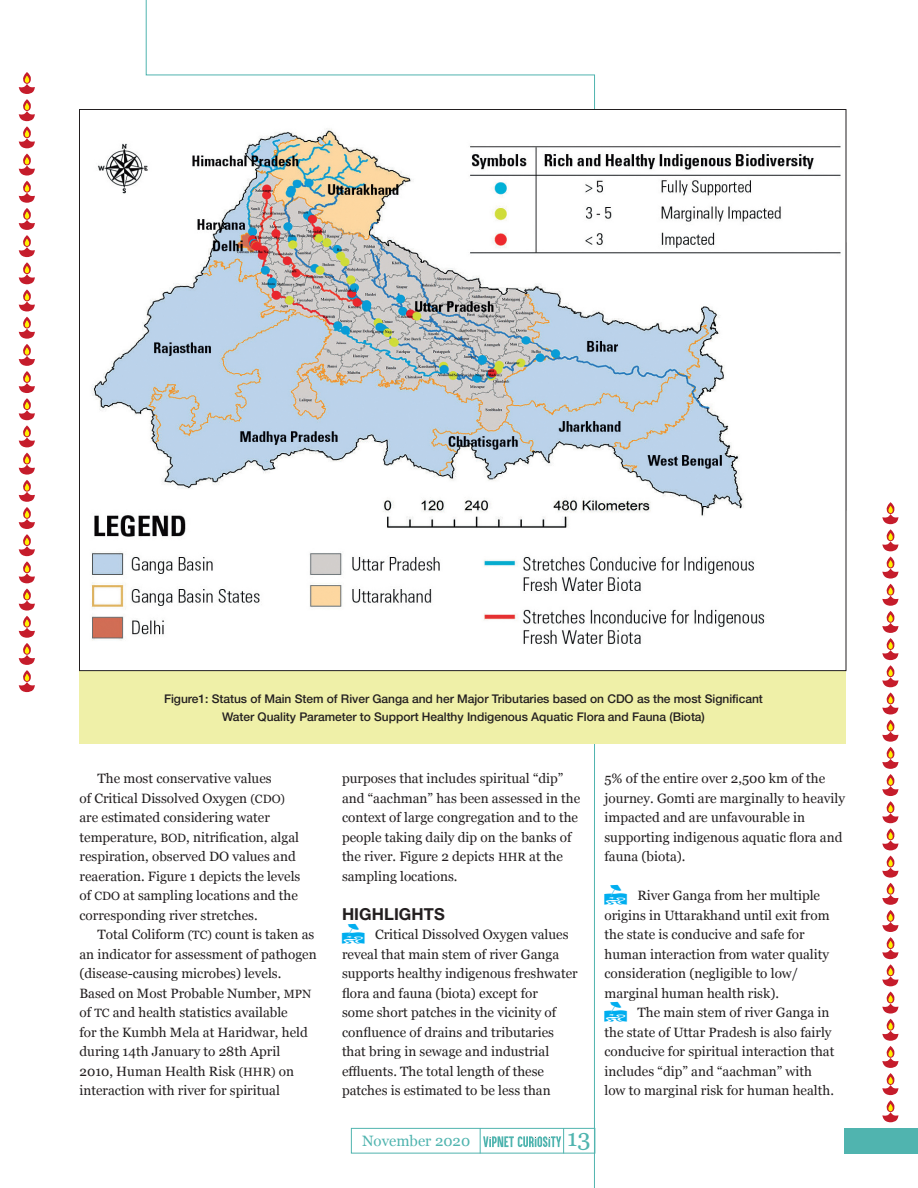
<style>
.page{position:relative;width:918px;height:1188px;background:#fff}
.page>*{position:absolute;margin:0;border:0;box-sizing:border-box;transform-origin:0 0}
.t1{font:24px "Georgia";color:#50b4af}
.t2{font:16.5px "Helvetica Neue LT 75 Bd";letter-spacing:.005em;color:#231f20}
.t3{font:15px "Georgia";color:#50b4af}
.t4{font:13.5px/19.5px "Georgia";color:#231f20}
.t5{font:12px/18px "Helvetica Neue LT 65 Md";letter-spacing:-.005em;color:#231f20;text-align:center}
.s1{font-size:12px}
</style>
<div class="page">
<div style="left:845px;top:1128px;width:73px;height:26px;background:#50b4af"></div>
<div style="left:80px;top:666px;width:766px;height:78px;background:#eff0a8"></div>
<hr style="left:846px;top:243px;width:1px;height:267px;background:#bcbdc0">
<img style="left:81px;top:128px;width:763px;height:541px">
<div style="left:351px;top:1128px;width:244px;height:26px;border:1px solid #50b4af"></div>
<svg style="left:480px;top:1128px;width:84px;height:26px"></svg>
<svg style="left:19px;top:154px;width:16px;height:130px"></svg>
<svg style="left:19px;top:317px;width:16px;height:130px"></svg>
<svg style="left:19px;top:72px;width:16px;height:76px"></svg>
<svg style="left:19px;top:290px;width:16px;height:21px"></svg>
<svg style="left:19px;top:453px;width:16px;height:130px"></svg>
<svg style="left:19px;top:589px;width:16px;height:103px"></svg>
<svg style="left:882px;top:502px;width:17px;height:49px"></svg>
<svg style="left:882px;top:693px;width:17px;height:21px"></svg>
<svg style="left:882px;top:557px;width:17px;height:130px"></svg>
<svg style="left:882px;top:720px;width:17px;height:130px"></svg>
<svg style="left:882px;top:856px;width:17px;height:130px"></svg>
<svg style="left:882px;top:992px;width:17px;height:130px"></svg>
<p class="t5" style="left:164px;top:689px;width:600px">Figure1: Status of Main Stem of River Ganga and her Major Tributaries based on CDO as the most Significant<br>Water Quality Parameter to Support Healthy Indigenous Aquatic Flora and Fauna (Biota)</p>
<p class="t4" style="left:80px;top:768px;width:222px;text-indent:18px">The most conservative values<br>of Critical Dissolved Oxygen <span class="s1">(CDO) </span>are estimated considering water temperature, <span class="s1">BOD</span>, nitrification, algal respiration, observed DO values and reaeration. Figure 1 depicts the levels of <span class="s1">CDO</span> at sampling locations and the corresponding river stretches.</p>
<p class="t4" style="left:80px;top:924px;width:239px;text-indent:18px">Total Coliform <span class="s1">(TC)</span> count is taken as an indicator for assessment of pathogen (disease-causing microbes) levels.<br>Based on Most Probable Number, <span class="s1">MPN </span>of <span class="s1">TC</span> and health statistics available<br>for the Kumbh Mela at Haridwar, held during 14th January to 28th April 2010, Human Health Risk <span class="s1">(HHR)</span> on interaction with river for spiritual</p>
<p class="t4" style="left:342px;top:768px;width:240px">purposes that includes spiritual “dip” and “aachman” has been assessed in the context of large congregation and to the people taking daily dip on the banks of the river. Figure 2 depicts <span class="s1">HHR</span> at the sampling locations.</p>
<p class="t2" style="left:342px;top:903px;width:104px">HIGHLIGHTS</p>
<p class="t4" style="left:342px;top:924px;width:237px;text-indent:33px">Critical Dissolved Oxygen values reveal that main stem of river Ganga supports healthy indigenous freshwater flora and fauna (biota) except for<br>some short patches in the vicinity of confluence of drains and tributaries that bring in sewage and industrial effluents. The total length of these patches is estimated to be less than</p>
<p class="t4" style="left:604px;top:768px;width:242px">5% of the entire over 2,500 km of the journey. Gomti are marginally to heavily impacted and are unfavourable in supporting indigenous aquatic flora and fauna (biota).</p>
<p class="t4" style="left:604px;top:885px;width:227px;text-indent:33px">River Ganga from her multiple origins in Uttarakhand until exit from the state is conducive and safe for human interaction from water quality consideration (negligible to low/ marginal human health risk).</p>
<p class="t4" style="left:604px;top:1002px;width:231px;text-indent:33px">The main stem of river Ganga in the state of Uttar Pradesh is also fairly conducive for spiritual interaction that includes “dip” and “aachman” with low to marginal risk for human health.</p>
<p class="t3" style="left:362px;top:1129px;width:110px">November 2020</p>
<p class="t1" style="left:567px;top:1120px;width:25px">13</p>
</div>
